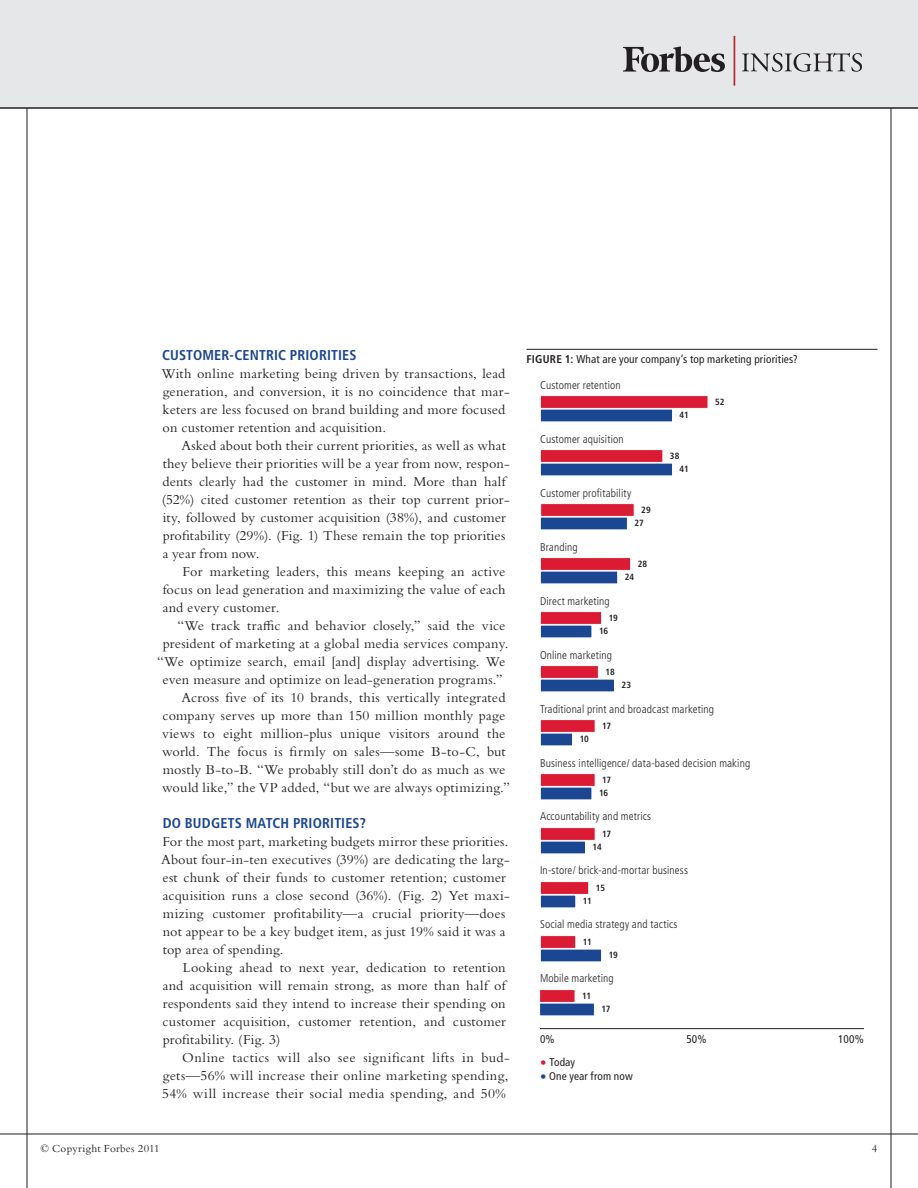
<style>
.page{position:relative;width:918px;height:1188px;background:#fff}
.page>*{position:absolute;margin:0;border:0;box-sizing:border-box;transform-origin:0 0}
.t1{font:14.25px/18px "Bembo Std";letter-spacing:.01em;color:#231f20}
.t2{font:700 condensed 14.25px "Frutiger LT Std";letter-spacing:.01em;color:#1b4692}
.t3{font:300 condensed 11.25px "Frutiger LT Std";letter-spacing:.01em;color:#231f20}
.t4{font:condensed 11.25px "Frutiger LT Std";letter-spacing:.015em;color:#231f20}
.t5{font:11.25px "Bembo Std";letter-spacing:.02em;color:#231f20}
.t6{font:700 condensed 9px/13.5px "Frutiger LT Std";letter-spacing:-.01em;color:#231f20}
.s1{font-weight:700}
.s2{font-size:12.75px;color:#da1b33}
.s3{font-size:12.75px;color:#1b4692}
</style>
<div class="page">
<div style="left:0;top:0;width:918px;height:108px;background:#e6e7e9"></div>
<hr style="left:0;top:107px;width:918px;height:2px;background:#231f20">
<svg style="left:742px;top:53px;width:120px;height:19px"></svg>
<svg style="left:623px;top:46px;width:102px;height:26px"></svg>
<hr style="left:734px;top:36px;width:1px;height:50px;background:#b7282e">
<hr style="left:27px;top:108px;width:1px;height:1080px;background:#231f20">
<hr style="left:891px;top:108px;width:1px;height:1080px;background:#231f20">
<hr style="left:0;top:1134px;width:918px;height:1px;background:#231f20">
<div style="left:539px;top:1003px;width:56px;height:13px;background:#1b4692"></div>
<div style="left:539px;top:989px;width:36px;height:14px;background:#da1b33;border:1px solid #fff"></div>
<div style="left:540px;top:949px;width:62px;height:13px;background:#1b4692"></div>
<div style="left:540px;top:935px;width:36px;height:14px;background:#da1b33;border:1px solid #fff"></div>
<div style="left:540px;top:895px;width:36px;height:13px;background:#1b4692"></div>
<div style="left:540px;top:881px;width:49px;height:14px;background:#da1b33;border:1px solid #fff"></div>
<div style="left:540px;top:841px;width:46px;height:13px;background:#1b4692"></div>
<div style="left:540px;top:827px;width:55px;height:14px;background:#da1b33;border:1px solid #fff"></div>
<div style="left:540px;top:787px;width:52px;height:13px;background:#1b4692"></div>
<div style="left:540px;top:773px;width:55px;height:14px;background:#da1b33;border:1px solid #fff"></div>
<div style="left:540px;top:733px;width:33px;height:13px;background:#1b4692;border:1px solid #fff"></div>
<div style="left:540px;top:719px;width:55px;height:14px;background:#da1b33;border:1px solid #fff"></div>
<div style="left:540px;top:679px;width:75px;height:13px;background:#1b4692"></div>
<div style="left:540px;top:665px;width:59px;height:14px;background:#da1b33;border:1px solid #fff"></div>
<div style="left:540px;top:625px;width:52px;height:13px;background:#1b4692"></div>
<div style="left:540px;top:611px;width:62px;height:14px;background:#da1b33;border:1px solid #fff"></div>
<div style="left:540px;top:571px;width:78px;height:13px;background:#1b4692"></div>
<div style="left:540px;top:557px;width:91px;height:14px;background:#da1b33;border:1px solid #fff"></div>
<div style="left:540px;top:517px;width:88px;height:13px;background:#1b4692"></div>
<div style="left:540px;top:503px;width:94px;height:14px;background:#da1b33;border:1px solid #fff"></div>
<div style="left:540px;top:463px;width:133px;height:13px;background:#1b4692"></div>
<div style="left:540px;top:449px;width:123px;height:14px;background:#da1b33;border:1px solid #fff"></div>
<div style="left:540px;top:409px;width:133px;height:13px;background:#1b4692"></div>
<div style="left:540px;top:395px;width:168px;height:14px;background:#da1b33;border:1px solid #fff"></div>
<hr style="left:526px;top:349px;width:352px;height:1px;background:#231f20">
<hr style="left:540px;top:1028px;width:324px;height:1px;background:#231f20">
<p class="t2" style="left:162px;top:347px;width:196px">CUSTOMER-CENTRIC PRIORITIES</p>
<p class="t1" style="left:161px;top:364px;width:350px">With online marketing being driven by transactions, lead generation, and conversion, it is no coincidence that mar&shy;keters are less focused on brand building and more focused on customer retention and acquisition.</p>
<p class="t1" style="left:162px;top:436px;width:349px;text-indent:20px">Asked about both their current priorities, as well as what they believe their priorities will be a year from now, respon&shy;dents clearly had the customer in mind. More than half (52%) cited customer retention as their top current prior&shy;ity, followed by customer acquisition (38%), and customer profitability (29%). (Fig. 1) These remain the top priorities a year from now.</p>
<p class="t1" style="left:163px;top:562px;width:344px;text-align:justify;text-indent:20px">For marketing leaders, this means keeping an active focus on lead generation and maximizing the value of each and every customer.</p>
<p class="t1" style="left:177px;top:616px;width:329px">“We track traffic and behavior closely,” said the vice</p>
<p class="t1" style="left:163px;top:634px;width:347px">president of marketing at a global media services company.</p>
<p class="t1" style="left:157px;top:652px;width:350px">“We optimize search, email [and] display advertising. We</p>
<p class="t1" style="left:163px;top:670px;width:342px">even measure and optimize on lead-generation programs.”</p>
<p class="t1" style="left:181px;top:688px;width:326px">Across five of its 10 brands, this vertically integrated</p>
<p class="t1" style="left:163px;top:706px;width:344px">company serves up more than 150 million monthly page</p>
<p class="t1" style="left:162px;top:724px;width:345px">views to eight million-plus unique visitors around the</p>
<p class="t1" style="left:162px;top:742px;width:345px">world. The focus is firmly on sales—some B-to-C, but</p>
<p class="t1" style="left:163px;top:760px;width:344px">mostly B-to-B. “We probably still don’t do as much as we</p>
<p class="t1" style="left:162px;top:778px;width:349px">would like,” the VP added, “but we are always optimizing.”</p>
<p class="t2" style="left:163px;top:815px;width:205px">DO BUDGETS MATCH PRIORITIES?</p>
<p class="t1" style="left:161px;top:832px;width:350px">For the most part, marketing budgets mirror these priorities.<br>About four-in-ten executives (39%) are dedicating the larg&shy;est chunk of their funds to customer retention; customer acquisition runs a close second (36%). (Fig. 2) Yet maxi&shy;mizing customer profitability—a crucial priority—does not appear to be a key budget item, as just 19% said it was a top area of spending.</p>
<p class="t1" style="left:163px;top:958px;width:345px;text-align:justify;text-indent:20px">Looking ahead to next year, dedication to retention and acquisition will remain strong, as more than half of respondents said they intend to increase their spending on customer acquisition, customer retention, and customer profitability. (Fig. 3)</p>
<p class="t1" style="left:162px;top:1048px;width:349px;text-align:justify;text-indent:20px">Online tactics will also see significant lifts in bud&shy;gets—56% will increase their online marketing spending, 54% will increase their social media spending, and 50%</p>
<p class="t4" style="left:526px;top:353px;width:273px"><span class="s1">FIGURE 1:</span> What are your company’s top marketing priorities?</p>
<p class="t3" style="left:540px;top:378px;width:82px">Customer retention</p>
<p class="t3" style="left:540px;top:432px;width:85px">Customer aquisition</p>
<p class="t3" style="left:540px;top:486px;width:93px">Customer profitability</p>
<p class="t3" style="left:540px;top:540px;width:39px">Branding</p>
<p class="t3" style="left:540px;top:594px;width:71px">Direct marketing</p>
<p class="t6" style="left:634px;top:503px;width:18px;text-indent:7px">29<br>27</p>
<p class="t6" style="left:638px;top:557px;width:11px">28</p>
<p class="t6" style="left:625px;top:570px;width:11px">24</p>
<p class="t6" style="left:609px;top:611px;width:11px">19</p>
<p class="t6" style="left:599px;top:624px;width:11px">16</p>
<p class="t6" style="left:605px;top:665px;width:11px">18</p>
<p class="t3" style="left:540px;top:648px;width:73px">Online marketing</p>
<p class="t6" style="left:622px;top:678px;width:11px">23</p>
<p class="t6" style="left:680px;top:408px;width:11px">41</p>
<p class="t6" style="left:670px;top:449px;width:11px">38</p>
<p class="t6" style="left:680px;top:462px;width:11px">41</p>
<p class="t6" style="left:715px;top:395px;width:11px">52</p>
<p class="t3" style="left:540px;top:702px;width:176px">Traditional print and broadcast marketing</p>
<p class="t6" style="left:580px;top:732px;width:11px">10</p>
<p class="t6" style="left:602px;top:719px;width:11px">17</p>
<p class="t3" style="left:540px;top:756px;width:212px">Business intelligence/ data-based decision making</p>
<p class="t6" style="left:599px;top:773px;width:14px;text-align:center">17<br>16</p>
<p class="t6" style="left:602px;top:827px;width:11px">17</p>
<p class="t6" style="left:593px;top:840px;width:11px">14</p>
<p class="t6" style="left:596px;top:881px;width:11px">15</p>
<p class="t3" style="left:540px;top:810px;width:113px">Accountability and metrics</p>
<p class="t3" style="left:540px;top:864px;width:150px">I n-store/ brick-and-mortar business</p>
<p class="t6" style="left:583px;top:894px;width:10px">11</p>
<p class="t6" style="left:583px;top:935px;width:10px">11</p>
<p class="t3" style="left:540px;top:918px;width:139px">Social media strategy and tactics</p>
<p class="t6" style="left:609px;top:948px;width:11px">19</p>
<p class="t3" style="left:540px;top:972px;width:75px">Mobile marketing</p>
<p class="t6" style="left:582px;top:989px;width:10px">11</p>
<p class="t6" style="left:601px;top:1002px;width:11px">17</p>
<p class="t4" style="left:540px;top:1032px;width:16px">0%</p>
<p class="t4" style="left:686px;top:1032px;width:22px">50%</p>
<p class="t4" style="left:838px;top:1032px;width:27px">100%</p>
<p class="t4" style="left:540px;top:1055px;width:37px"><span class="s2">•</span> Today</p>
<p class="t4" style="left:540px;top:1069px;width:94px"><span class="s3">•</span> One year from now</p>
<p class="t5" style="left:40px;top:1142px;width:121px">© Copyright Forbes 2011</p>
<p class="t5" style="left:872px;top:1142px;width:7px">4</p>
</div>
